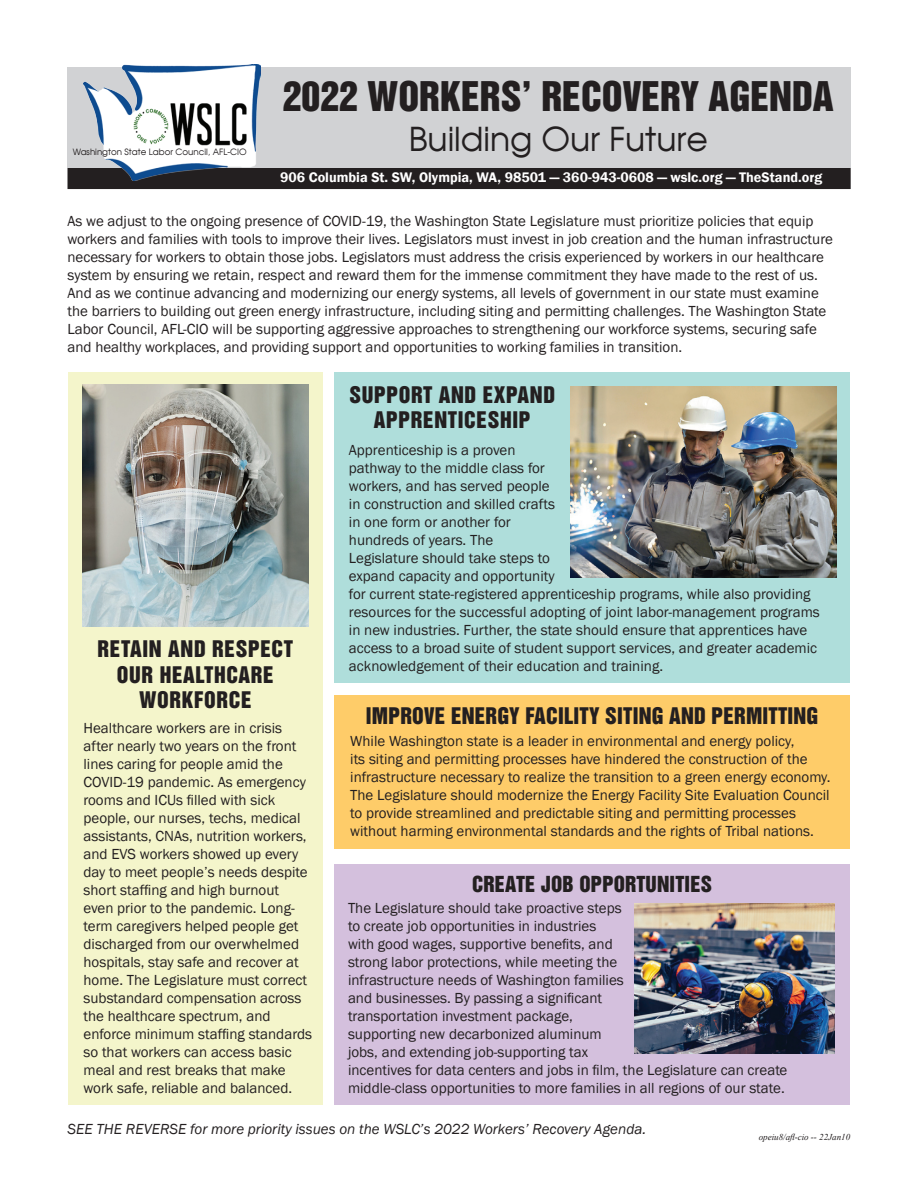
<style>
.page{position:relative;width:918px;height:1188px;background:#fff}
.page>*{position:absolute;margin:0;border:0;box-sizing:border-box;transform-origin:0 0}
.t1{font:37.5px "Switzerland Inserat Plain";color:#231f20}
.t2{font:33px "Avalon Plain";color:#231f20}
.t3{font:21px/25.2px "Switzerland Inserat Plain";letter-spacing:.03em;color:#231f20;text-align:center}
.t4{font:21px "Switzerland Inserat Plain";letter-spacing:.01em;color:#231f20}
.t5{font:20.25px "Switzerland Inserat Plain";letter-spacing:.01em;color:#231f20}
.t6{font:15px/18px "Franklin Gothic";color:#231f20}
.t7{font:italic 15px "Franklin Gothic";color:#231f20}
.t8{font:600 14.25px "Franklin Gothic";color:#fff}
.t9{font:italic 9px "Times New Roman";color:#231f20}
.t10{font:8.7px "Avalon Plain";color:#231f20}
</style>
<div class="page">
<div style="left:68px;top:167px;width:782px;height:21px;background:#231f20"></div>
<div style="left:68px;top:166px;width:783px;height:23px;border:2px solid #231f20"></div>
<div style="left:334px;top:695px;width:516px;height:154px;background:#fecc69"></div>
<div style="left:69px;top:373px;width:254px;height:732px;background:#f4f5cb"></div>
<div style="left:334px;top:373px;width:516px;height:310px;background:#afdedb"></div>
<div style="left:334px;top:864px;width:516px;height:241px;background:#d4c0dd"></div>
<div style="left:68px;top:68px;width:783px;height:100px;background:#d1d2d4"></div>
<img style="left:83px;top:64px;width:178px;height:117px">
<img style="left:571px;top:386px;width:266px;height:192px">
<img style="left:83px;top:384px;width:225px;height:243px">
<img style="left:634px;top:903px;width:201px;height:151px">
<p class="t10" style="left:73px;top:146px;width:176px">Washington State Labor Council, AFL-CIO</p>
<h1 class="t1" style="left:283px;top:74px;width:552px">2022 WORKERS’ RECOVERY AGENDA</h1>
<h2 class="t2" style="left:409px;top:118px;width:301px">Building Our Future</h2>
<p class="t8" style="left:280px;top:168px;width:544px">906 Columbia St. SW, Olympia, WA, 98501 — 360-943-0608 — wslc.org — TheStand.org</p>
<p class="t6" style="left:68px;top:212px;width:767px">As we adjust to the ongoing presence of COVID-19, the Washington State Legislature must prioritize policies that equip workers and families with tools to improve their lives. Legislators must invest in job creation and the human infrastructure necessary for workers to obtain those jobs. Legislators must address the crisis experienced by workers in our healthcare system by ensuring we retain, respect and reward them for the immense commitment they have made to the rest of us.<br>And as we continue advancing and modernizing our energy systems, all levels of government in our state must examine the barriers to building out green energy infrastructure, including siting and permitting challenges. The Washington State Labor Council, AFL-CIO will be supporting aggressive approaches to strengthening our workforce systems, securing safe and healthy workplaces, and providing support and opportunities to working families in transition.</p>
<h3 class="t3" style="left:98px;top:637px;width:197px">RETAIN AND RESPECT<br>OUR HEALTHCARE<br>WORKFORCE</h3>
<p class="t6" style="left:84px;top:719px;width:230px">Healthcare workers are in crisis after nearly two years on the front lines caring for people amid the COVID-19 pandemic. As emergency rooms and ICUs filled with sick people, our nurses, techs, medical assistants, CNAs, nutrition workers, and EVS workers showed up every day to meet people’s needs despite short staffing and high burnout even prior to the pandemic. Long&shy;term caregivers helped people get discharged from our overwhelmed hospitals, stay safe and recover at home. The Legislature must correct substandard compensation across the healthcare spectrum, and enforce minimum staffing standards so that workers can access basic meal and rest breaks that make work safe, reliable and balanced.</p>
<h3 class="t3" style="left:349px;top:382px;width:207px">SUPPORT AND EXPAND<br>APPRENTICESHIP</h3>
<p class="t6" style="left:349px;top:441px;width:473px">Apprenticeship is a proven<br>pathway to the middle class for<br>workers, and has served people<br>in construction and skilled crafts<br>in one form or another for<br>hundreds of years. The<br>Legislature should take steps to<br>expand capacity and opportunity<br>for current state-registered apprenticeship programs, while also providing resources for the successful adopting of joint labor-management programs in new industries. Further, the state should ensure that apprentices have access to a broad suite of student support services, and greater academic acknowledgement of their education and training.</p>
<h3 class="t4" style="left:366px;top:703px;width:454px">IMPROVE ENERGY FACILITY SITING AND PERMITTING</h3>
<p class="t6" style="left:350px;top:732px;width:482px">While Washington state is a leader in environmental and energy policy,<br>its siting and permitting processes have hindered the construction of the infrastructure necessary to realize the transition to a green energy economy.<br>The Legislature should modernize the Energy Facility Site Evaluation Council to provide streamlined and predictable siting and permitting processes without harming environmental standards and the rights of Tribal nations.</p>
<h3 class="t5" style="left:472px;top:872px;width:242px">CREATE JOB OPPORTUNITIES</h3>
<p class="t6" style="left:348px;top:899px;width:441px">The Legislature should take proactive steps<br>to create job opportunities in industries<br>with good wages, supportive benefits, and<br>strong labor protections, while meeting the<br>infrastructure needs of Washington families<br>and businesses. By passing a significant<br>transportation investment package,<br>supporting new decarbonized aluminum<br>jobs, and extending job-supporting tax<br>incentives for data centers and jobs in film, the Legislature can create middle-class opportunities to more families in all regions of our state.</p>
<p class="t7" style="left:68px;top:1120px;width:580px">SEE THE REVERSE for more priority issues on the WSLC’s 2022 Workers’ Recovery Agenda.</p>
<p class="t9" style="left:759px;top:1131px;width:93px">opeiu8/afl-cio -- 22Jan10</p>
</div>
